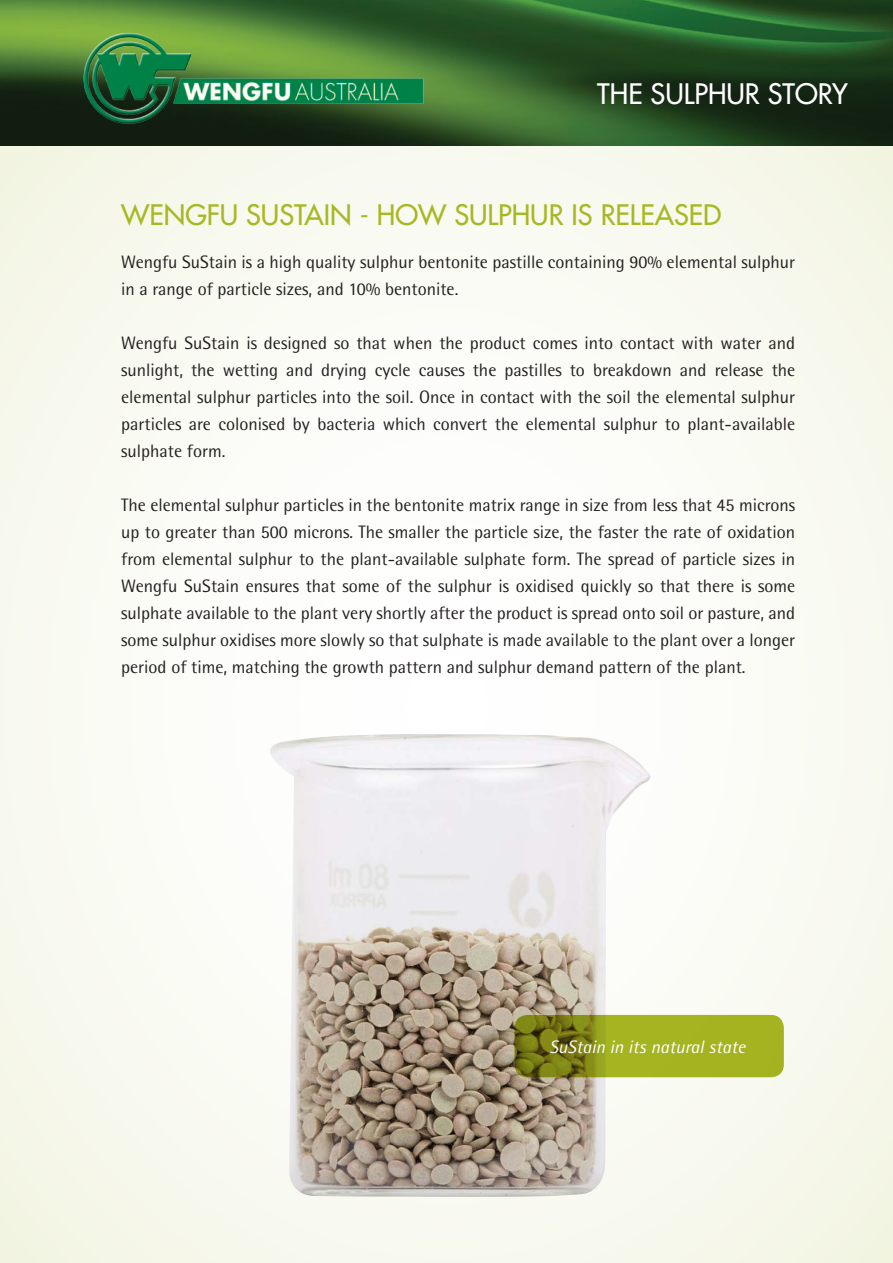
<style>
.page{position:relative;width:893px;height:1263px;background:#fff}
.page>*{position:absolute;margin:0;border:0;box-sizing:border-box;transform-origin:0 0}
.t1{font:27.45px "Futura";color:#a8b823}
.t2{font:27.45px "Futura";color:#fff}
.t3{font:18px/27px "Rotis Semi Sans";color:#231f20;text-align:justify}
.t4{font:italic 18px "Rotis Semi Sans";color:#fff}
</style>
<div class="page">
<div style="left:0;top:146px;width:893px;height:1117px;background:#f9faf2"></div>
<img style="left:270px;top:734px;width:383px;height:463px">
<svg style="left:514px;top:1015px;width:270px;height:62px;background:#95a01c"></svg>
<img style="left:0;top:0;width:893px;height:146px">
<img style="left:67px;top:13px;width:398px;height:133px">
<p class="t2" style="left:597px;top:77px;width:252px">THE SULPHUR STORY</p>
<p class="t1" style="left:121px;top:197px;width:602px">WENGFU SUSTAIN - HOW SULPHUR IS RELEASED</p>
<p class="t3" style="left:121px;top:248px;width:676px">Wengfu SuStain is a high quality sulphur bentonite pastille containing 90% elemental sulphur in a range of particle sizes, and 10% bentonite.</p>
<p class="t3" style="left:121px;top:329px;width:676px">Wengfu SuStain is designed so that when the product comes into contact with water and sunlight, the wetting and drying cycle causes the pastilles to breakdown and release the elemental sulphur particles into the soil. Once in contact with the soil the elemental sulphur particles are colonised by bacteria which convert the elemental sulphur to plant-available sulphate form.</p>
<p class="t3" style="left:121px;top:491px;width:675px">The elemental sulphur particles in the bentonite matrix range in size from less that 45 microns up to greater than 500 microns. The smaller the particle size, the faster the rate of oxidation from elemental sulphur to the plant-available sulphate form. The spread of particle sizes in Wengfu SuStain ensures that some of the sulphur is oxidised quickly so that there is some sulphate available to the plant very shortly after the product is spread onto soil or pasture, and some sulphur oxidises more slowly so that sulphate is made available to the plant over a longer period of time, matching the growth pattern and sulphur demand pattern of the plant.</p>
<p class="t4" style="left:549px;top:1036px;width:198px">SuStain in its natural state</p>
</div>
